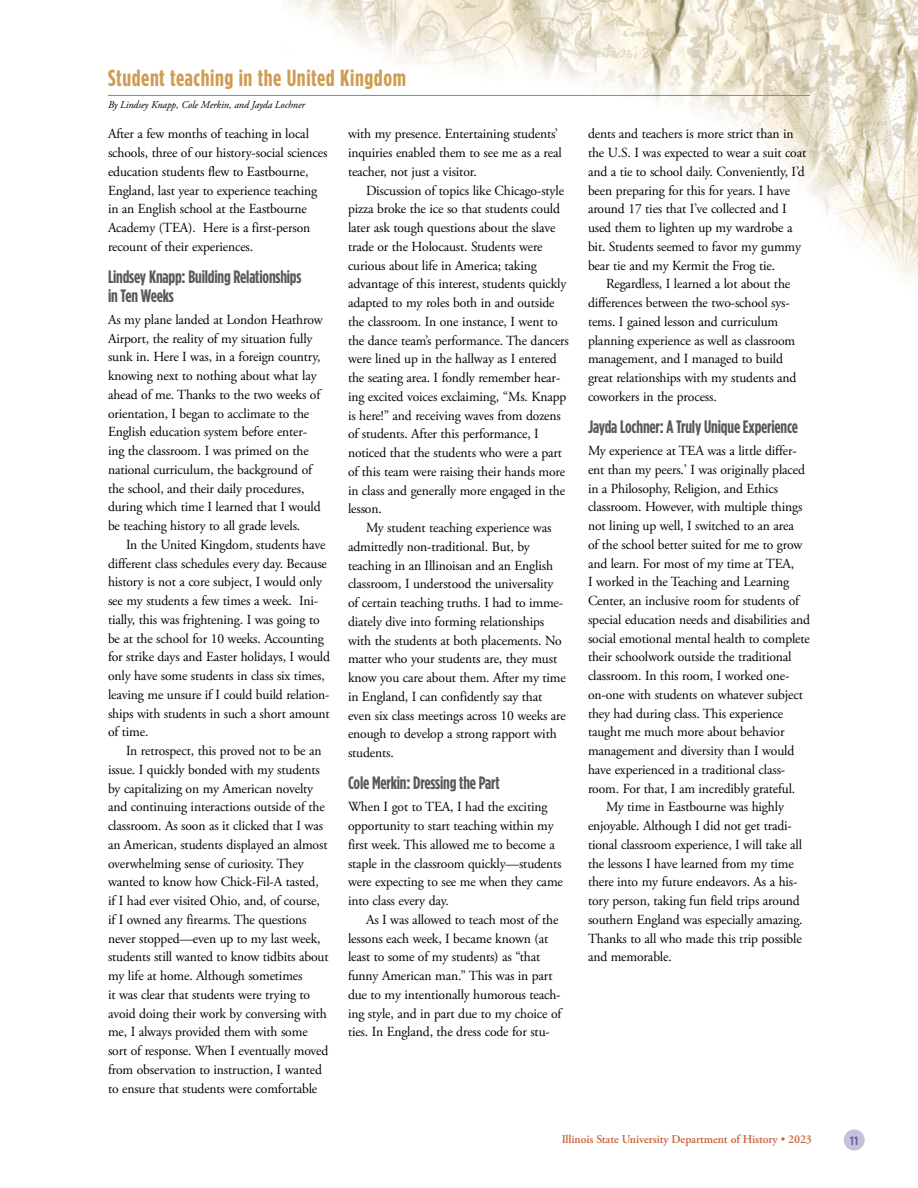
<style>
.page{position:relative;width:918px;height:1188px;background:#fff}
.page>*{position:absolute;margin:0;border:0;box-sizing:border-box;transform-origin:0 0}
.H2_header{font:700 23.25px "Gotham Condensed";letter-spacing:.025em;color:#cf9c51}
.H3_obituary_names{font:700 18px/18.8px "Gotham Condensed";letter-spacing:-.01em;color:#58595b}
.P_Body_Copy_subseque{font:13.8px/18.8px "Adobe Garamond Pro";letter-spacing:-.01em;color:#000}
.P_Body_Copy_1st_Para{font:13.8px/18.8px "Adobe Garamond Pro";letter-spacing:-.01em;color:#000}
.t1{font:600 12px "Adobe Garamond Pro";letter-spacing:-.01em;color:#ca633e}
.t2{font:700 12px "Gotham";color:#675f9e;scale:.85 1}
.P_By_Line__Author{font:italic 10.5px "Adobe Garamond Pro";letter-spacing:-.005em;color:#000}
.s1{font-weight:400}
</style>
<div class="page">
<img style="left:281px;top:0;width:637px;height:280px">
<div style="left:844px;top:1130px;width:21px;height:20px;background:#c6c1da;border-radius:50%"></div>
<hr style="left:108px;top:95px;width:702px;height:1px;background:#649891">
<h2 class="H2_header" style="left:108px;top:65px;width:300px">Student teaching in the United Kingdom</h2>
<p class="P_By_Line__Author" style="left:108px;top:99px;width:199px">By Lindsey Knapp, Cole Merkin, and Jayda Lochner</p>
<p class="P_Body_Copy_1st_Para" style="left:108px;top:125px;width:221px">After a few months of teaching in local schools, three of our history-social sciences education students flew to Eastbourne, England, last year to experience teaching in an English school at the Eastbourne Academy (TEA). Here is a first-person recount of their experiences.</p>
<h3 class="H3_obituary_names" style="left:108px;top:267px;width:195px">Lindsey Knapp: Building Relationships in Ten Weeks</h3>
<p class="P_Body_Copy_1st_Para" style="left:108px;top:310px;width:216px">As my plane landed at London Heathrow Airport, the reality of my situation fully sunk in. Here I was, in a foreign country, knowing next to nothing about what lay ahead of me. Thanks to the two weeks of orientation, I began to acclimate to the English education system before enter&shy;ing the classroom. I was primed on the national curriculum, the background of the school, and their daily procedures, during which time I learned that I would be teaching history to all grade levels.</p>
<p class="P_Body_Copy_subseque" style="left:108px;top:535px;width:223px;text-indent:18px">In the United Kingdom, students have different class schedules every day. Because history is not a core subject, I would only see my students a few times a week. Ini&shy;tially, this was frightening. I was going to be at the school for 10 weeks. Accounting for strike days and Easter holidays, I would only have some students in class six times, leaving me unsure if I could build relation&shy;ships with students in such a short amount of time.</p>
<p class="P_Body_Copy_subseque" style="left:108px;top:742px;width:222px;text-indent:18px">In retrospect, this proved not to be an issue. I quickly bonded with my students by capitalizing on my American novelty and continuing interactions outside of the classroom. As soon as it clicked that I was an American, students displayed an almost overwhelming sense of curiosity. They wanted to know how Chick-Fil-A tasted, if I had ever visited Ohio, and, of course, if I owned any firearms. The questions never stopped—even up to my last week, students still wanted to know tidbits about my life at home. Although sometimes<br>it was clear that students were trying to avoid doing their work by conversing with me, I always provided them with some sort of response. When I eventually moved from observation to instruction, I wanted to ensure that students were comfortable</p>
<p class="P_Body_Copy_subseque" style="left:348px;top:125px;width:215px">with my presence. Entertaining students’ inquiries enabled them to see me as a real teacher, not just a visitor.</p>
<p class="P_Body_Copy_subseque" style="left:348px;top:181px;width:223px;text-indent:18px">Discussion of topics like Chicago-style pizza broke the ice so that students could later ask tough questions about the slave trade or the Holocaust. Students were curious about life in America; taking advantage of this interest, students quickly adapted to my roles both in and outside the classroom. In one instance, I went to the dance team’s performance. The dancers were lined up in the hallway as I entered the seating area. I fondly remember hear&shy;ing excited voices exclaiming, “Ms. Knapp is here!” and receiving waves from dozens of students. After this performance, I noticed that the students who were a part of this team were raising their hands more in class and generally more engaged in the lesson.</p>
<p class="P_Body_Copy_subseque" style="left:348px;top:519px;width:219px;text-indent:18px">My student teaching experience was admittedly non-traditional. But, by teaching in an Illinoisan and an English classroom, I understood the universality of certain teaching truths. I had to imme&shy;diately dive into forming relationships with the students at both placements. No matter who your students are, they must know you care about them. After my time in England, I can confidently say that even six class meetings across 10 weeks are enough to develop a strong rapport with students.</p>
<h3 class="H3_obituary_names" style="left:348px;top:773px;width:153px">Cole Merkin: Dressing the Part</h3>
<p class="P_Body_Copy_1st_Para" style="left:348px;top:798px;width:216px">When I got to TEA, I had the exciting opportunity to start teaching within my first week. This allowed me to become a staple in the classroom quickly—students were expecting to see me when they came into class every day.</p>
<p class="P_Body_Copy_subseque" style="left:348px;top:910px;width:215px;text-indent:18px">As I was allowed to teach most of the lessons each week, I became known (at least to some of my students) as “that funny American man.” This was in part due to my intentionally humorous teach&shy;ing style, and in part due to my choice of ties. In England, the dress code for stu-</p>
<p class="P_Body_Copy_subseque" style="left:588px;top:125px;width:220px">dents and teachers is more strict than in the U.S. I was expected to wear a suit coat and a tie to school daily. Conveniently, I’d been preparing for this for years. I have around 17 ties that I’ve collected and I used them to lighten up my wardrobe a bit. Students seemed to favor my gummy bear tie and my Kermit the Frog tie.</p>
<p class="P_Body_Copy_subseque" style="left:588px;top:275px;width:210px;text-indent:18px">Regardless, I learned a lot about the differences between the two-school sys&shy;tems. I gained lesson and curriculum planning experience as well as classroom management, and I managed to build great relationships with my students and coworkers in the process.</p>
<h3 class="H3_obituary_names" style="left:588px;top:417px;width:212px">Jayda Lochner: A Truly Unique Experience</h3>
<p class="P_Body_Copy_1st_Para" style="left:588px;top:442px;width:224px">My experience at TEA was a little differ&shy;ent than my peers.’ I was originally placed in a Philosophy, Religion, and Ethics classroom. However, with multiple things not lining up well, I switched to an area<br>of the school better suited for me to grow and learn. For most of my time at TEA,<br>I worked in the Teaching and Learning Center, an inclusive room for students of special education needs and disabilities and social emotional mental health to complete their schoolwork outside the traditional classroom. In this room, I worked one&shy;on-one with students on whatever subject they had during class. This experience taught me much more about behavior management and diversity than I would have experienced in a traditional class&shy;room. For that, I am incredibly grateful.</p>
<p class="P_Body_Copy_subseque" style="left:588px;top:798px;width:216px;text-indent:18px">My time in Eastbourne was highly enjoyable. Although I did not get tradi&shy;tional classroom experience, I will take all the lessons I have learned from my time there into my future endeavors. As a his&shy;tory person, taking fun field trips around southern England was especially amazing.<br>Thanks to all who made this trip possible and memorable.</p>
<p class="t1" style="left:562px;top:1133px;width:252px">Illinois State University Department of History <span class="s1">•</span> 2023</p>
<p class="t2" style="left:850px;top:1133px;width:12px">11</p>
</div>
